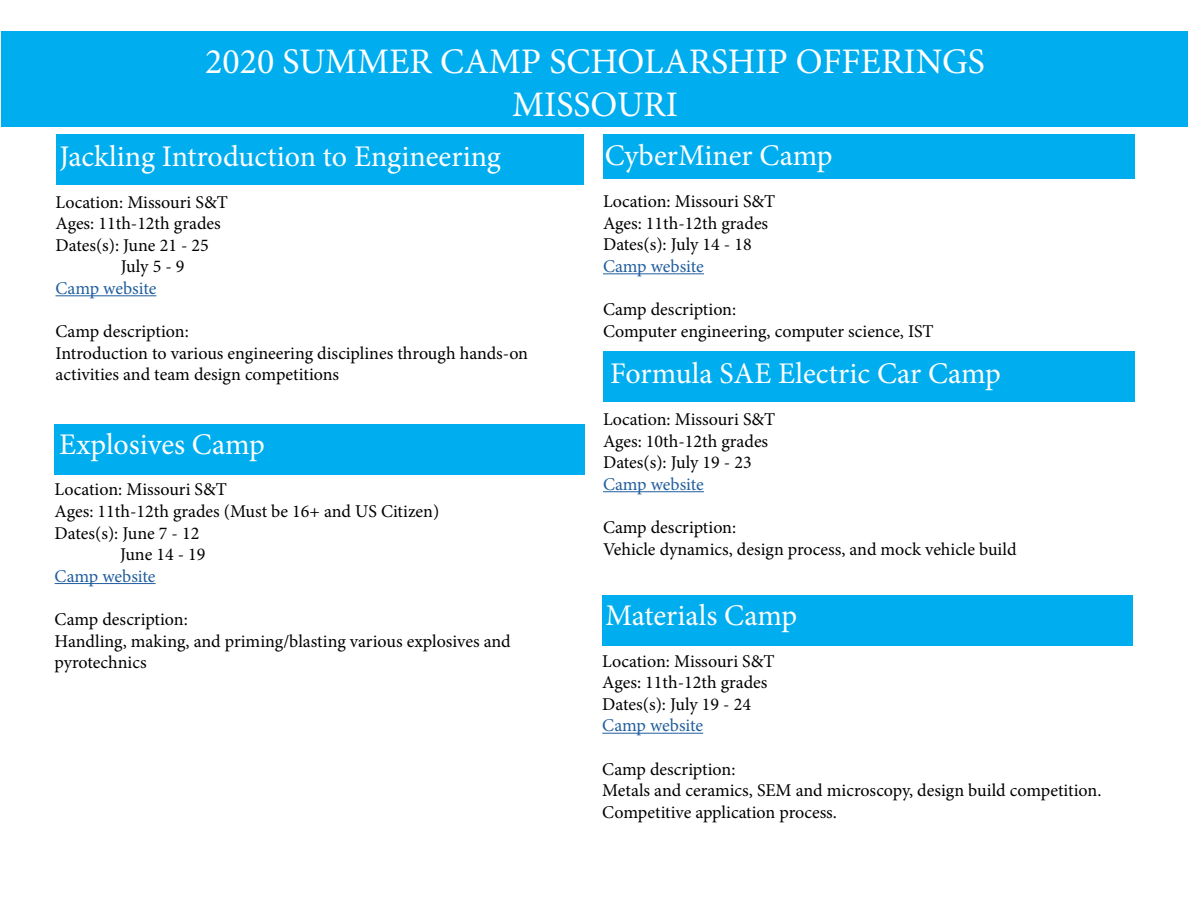
<style>
.page{position:relative;width:1188px;height:918px;background:#fff}
.page>*{position:absolute;margin:0;border:0;box-sizing:border-box;transform-origin:0 0}
.t1{font:36px/43.2px "Minion Pro";color:#fff;text-align:center}
.t2{font:30px "Minion Pro";color:#fff}
.t3{font:18px/21.6px "Minion Pro";color:#000}
.t4{font:18px "Minion Pro";letter-spacing:-.005em;color:#215e9e}
</style>
<div class="page">
<div style="left:2px;top:32px;width:1186px;height:95px;background:#00aeef"></div>
<div style="left:603px;top:134px;width:531px;height:45px;background:#00aeef"></div>
<hr style="left:603px;top:273px;width:101px;height:1px;background:#215e9e">
<div style="left:55px;top:424px;width:530px;height:51px;background:#00aeef"></div>
<hr style="left:55px;top:583px;width:101px;height:1px;background:#215e9e">
<div style="left:603px;top:352px;width:532px;height:50px;background:#00aeef"></div>
<hr style="left:603px;top:491px;width:101px;height:1px;background:#215e9e">
<div style="left:56px;top:135px;width:528px;height:50px;background:#00aeef"></div>
<hr style="left:56px;top:295px;width:100px;height:1px;background:#215e9e">
<div style="left:602px;top:595px;width:531px;height:51px;background:#00aeef"></div>
<hr style="left:602px;top:733px;width:101px;height:1px;background:#215e9e">
<h1 class="t1" style="left:205px;top:40px;width:781px">2020 SUMMER CAMP SCHOLARSHIP OFFERINGS<br>MISSOURI</h1>
<h2 class="t2" style="left:605px;top:136px;width:229px">CyberMiner Camp</h2>
<p class="t3" style="left:603px;top:191px;width:174px">Location: Missouri S&amp;T<br>Ages: 11th-12th grades<br>Dates(s): July 14 - 18</p>
<p class="t4" style="left:603px;top:254px;width:102px">Camp website</p>
<p class="t3" style="left:603px;top:299px;width:332px">Camp description:<br>Computer engineering, computer science, IST</p>
<h2 class="t2" style="left:59px;top:136px;width:443px">Jackling Introduction to Engineering</h2>
<p class="t3" style="left:56px;top:191px;width:174px">Location: Missouri S&amp;T</p>
<p class="t3" style="left:56px;top:213px;width:167px">Ages: 11th-12th grades</p>
<p class="t3" style="left:56px;top:234px;width:155px">Dates(s): June 21 - 25</p>
<p class="t3" style="left:121px;top:256px;width:65px">July 5 - 9</p>
<p class="t4" style="left:56px;top:276px;width:102px">Camp website</p>
<p class="t3" style="left:56px;top:321px;width:474px">Camp description:<br>Introduction to various engineering disciplines through hands-on activities and team design competitions</p>
<h2 class="t2" style="left:610px;top:353px;width:392px">Formula SAE Electric Car Camp</h2>
<p class="t3" style="left:603px;top:409px;width:174px">Location: Missouri S&amp;T<br>Ages: 10th-12th grades<br>Dates(s): July 19 - 23</p>
<p class="t4" style="left:603px;top:472px;width:102px">Camp website</p>
<p class="t3" style="left:603px;top:517px;width:415px">Camp description:<br>Vehicle dynamics, design process, and mock vehicle build</p>
<h2 class="t2" style="left:59px;top:424px;width:207px">Explosives Camp</h2>
<p class="t3" style="left:55px;top:479px;width:174px">Location: Missouri S&amp;T</p>
<p class="t3" style="left:55px;top:500px;width:386px">Ages: 11th-12th grades (Must be 16+ and US Citizen)</p>
<p class="t3" style="left:55px;top:522px;width:146px">Dates(s): June 7 - 12</p>
<p class="t3" style="left:120px;top:544px;width:87px">June 14 - 19</p>
<p class="t4" style="left:55px;top:564px;width:102px">Camp website</p>
<p class="t3" style="left:55px;top:608px;width:458px">Camp description:<br>Handling, making, and priming/blasting various explosives and pyrotechnics</p>
<h2 class="t2" style="left:606px;top:595px;width:193px">Materials Camp</h2>
<p class="t3" style="left:602px;top:650px;width:174px">Location: Missouri S&amp;T<br>Ages: 11th-12th grades<br>Dates(s): July 19 - 24</p>
<p class="t4" style="left:602px;top:714px;width:102px">Camp website</p>
<p class="t3" style="left:602px;top:758px;width:501px">Camp description:<br>Metals and ceramics, SEM and microscopy, design build competition.<br>Competitive application process.</p>
</div>
